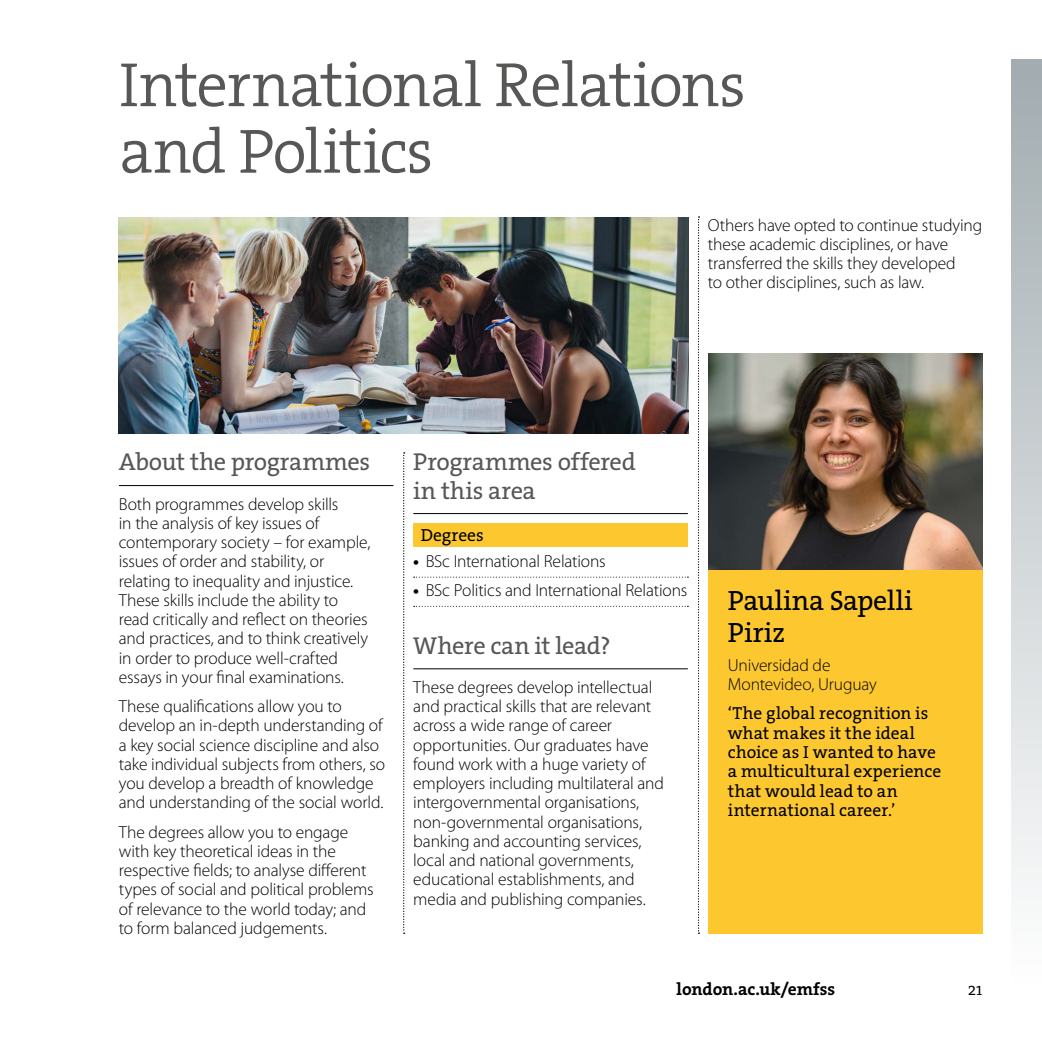
<style>
.page{position:relative;width:1042px;height:1042px;background:#fff}
.page>*{position:absolute;margin:0;border:0;box-sizing:border-box;transform-origin:0 0}
.P__header{font:63px/66.5px "The Serif HP4 Se Lig";letter-spacing:-.02em;color:#575756}
.Q__in_box_profile_na{font:28px/31.5px "The Serif HP5 Plain";color:#000}
.P__subhead{font:24.5px/28px "The Serif HP5 Plain";letter-spacing:-.015em;color:#575756}
.P__body_copy{font:300 17.5px/19.2px "Myriad Pro";letter-spacing:-.01em;color:#000}
.Q__in_box-body{font:17.5px/19.2px "The Serif HP5 Plain";letter-spacing:.005em;color:#000}
.P__bullet_points_LAS{font:300 17.5px "Myriad Pro";letter-spacing:-.01em;color:#000}
.P__bullet_points{font:300 17.5px "Myriad Pro";letter-spacing:-.01em;color:#000}
.t1{font:17.5px "The Serif HP7 Bld";letter-spacing:-.005em;color:#000}
.Shaded__body_copy_ye{font:17.5px "The Serif HP5 Plain";color:#000}
.t2{font:17.5px "The Serif HP4 Se Lig";color:#000}
.s1{font-weight:700}
</style>
<div class="page">
<img style="left:708px;top:354px;width:274px;height:216px">
<img style="left:119px;top:217px;width:569px;height:216px">
<div style="left:1011px;top:60px;width:31px;height:922px;background:linear-gradient(to bottom,#a2acb0,#fefefe)"></div>
<div style="left:708px;top:570px;width:274px;height:363px;background:#fdc82f"></div>
<svg style="left:403px;top:452px;width:2px;height:482px"></svg>
<svg style="left:698px;top:216px;width:1px;height:718px"></svg>
<hr style="left:119px;top:485px;width:274px;height:1px;background:#000">
<hr style="left:413px;top:513px;width:275px;height:1px;background:#000">
<div style="left:413px;top:524px;width:275px;height:23px;background:#fdc82f"></div>
<svg style="left:414px;top:577px;width:274px;height:1px"></svg>
<svg style="left:414px;top:606px;width:274px;height:1px"></svg>
<hr style="left:413px;top:668px;width:275px;height:1px;background:#000">
<h1 class="P__header" style="left:119px;top:52px;width:628px">International Relations and Politics</h1>
<p class="P__body_copy" style="left:708px;top:215px;width:276px">Others have opted to continue studying these academic disciplines, or have transferred the skills they developed<br>to other disciplines, such as law.</p>
<h2 class="P__subhead" style="left:119px;top:448px;width:253px">About the programmes</h2>
<p class="P__body_copy" style="left:119px;top:494px;width:253px">Both programmes develop skills<br>in the analysis of key issues of contemporary society – for example, issues of order and stability, or relating to inequality and injustice.<br>These skills include the ability to read critically and reflect on theories and practices, and to think creatively in order to produce well-crafted essays in your final examinations.</p>
<p class="P__body_copy" style="left:119px;top:696px;width:268px">These qualifications allow you to develop an in-depth understanding of a key social science discipline and also take individual subjects from others, so you develop a breadth of knowledge and understanding of the social world.</p>
<p class="P__body_copy" style="left:119px;top:822px;width:256px">The degrees allow you to engage with key theoretical ideas in the respective fields; to analyse different types of social and political problems of relevance to the world today; and to form balanced judgements.</p>
<h2 class="P__subhead" style="left:413px;top:448px;width:224px">Programmes offered in this area</h2>
<p class="Shaded__body_copy_ye" style="left:421px;top:524px;width:64px">Degrees</p>
<p class="P__bullet_points" style="left:413px;top:550px;width:194px"><span class="s1">•</span> BSc International Relations</p>
<p class="P__bullet_points_LAS" style="left:413px;top:579px;width:276px"><span class="s1">•</span> BSc Politics and International Relations</p>
<h2 class="P__subhead" style="left:413px;top:631px;width:199px">Where can it lead?</h2>
<p class="P__body_copy" style="left:413px;top:677px;width:252px">These degrees develop intellectual and practical skills that are relevant across a wide range of career opportunities. Our graduates have found work with a huge variety of employers including multilateral and intergovernmental organisations, non-governmental organisations, banking and accounting services, local and national governments, educational establishments, and media and publishing companies.</p>
<h2 class="Q__in_box_profile_na" style="left:728px;top:585px;width:186px">Paulina Sapelli<br>Piriz</h2>
<p class="P__body_copy" style="left:728px;top:655px;width:150px">Universidad de<br>Montevideo, Uruguay</p>
<p class="Q__in_box-body" style="left:728px;top:704px;width:215px">‘The global recognition is what makes it the ideal choice as I wanted to have a multicultural experience that would lead to an international career.’</p>
<p class="t1" style="left:676px;top:978px;width:160px">london.ac.uk/emfss</p>
<p class="t2" style="left:968px;top:978px;width:16px">21</p>
</div>
